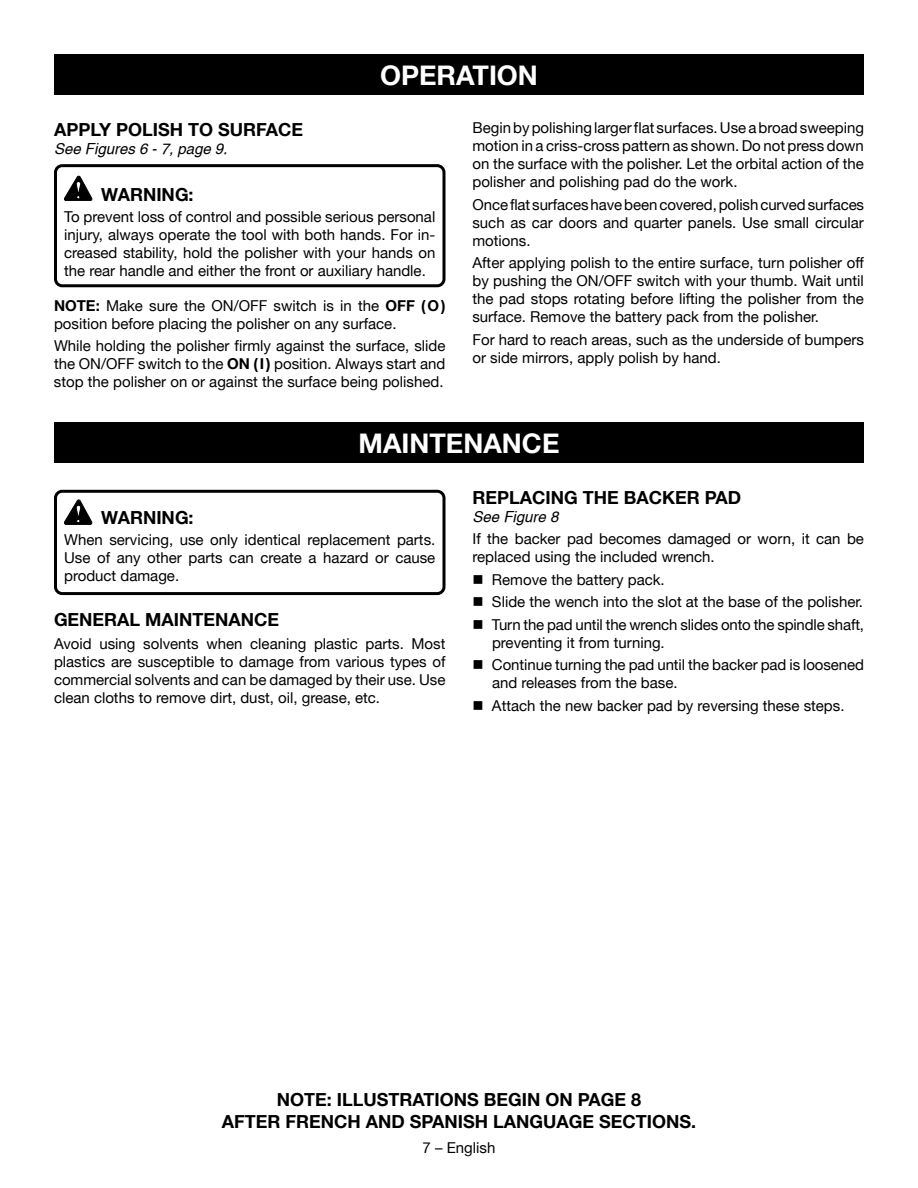
<style>
.page{position:relative;width:918px;height:1188px;background:#fff}
.page>*{position:absolute;margin:0;border:0;box-sizing:border-box;transform-origin:0 0}
.HEADING{font:700 27px "Helvetica Neue";color:#fff}
.Warning{font:700 18px/21.6px "Helvetica Neue";color:#000;text-align:center}
.Heading_2_no_space{font:700 18px "Helvetica Neue";color:#000}
.Heading_2{font:700 18px "Helvetica Neue";color:#000}
.Body_text{font:15px/18px "Helvetica Neue";color:#000;text-align:justify}
.Warning_Text{font:15px/18px "Helvetica Neue";color:#000;text-align:justify}
.bullets{font:15px/18px "Helvetica Neue";color:#000}
.See_figure{font:italic 15px "Helvetica";color:#000}
.s1{font-weight:700}
</style>
<div class="page">
<div style="left:54px;top:54px;width:810px;height:40px;background:#000"></div>
<svg style="left:64px;top:176px;width:28px;height:25px"></svg>
<div style="left:54px;top:164px;width:392px;height:123px;border:3px solid #000;border-radius:7px"></div>
<div style="left:54px;top:422px;width:810px;height:41px;background:#000"></div>
<svg style="left:64px;top:500px;width:28px;height:24px"></svg>
<div style="left:54px;top:490px;width:392px;height:105px;border:3px solid #000;border-radius:7px"></div>
<p class="HEADING" style="left:380px;top:58px;width:159px">OPERATION</p>
<p class="Heading_2_no_space" style="left:54px;top:118px;width:251px">APPLY POLISH TO SURFACE</p>
<p class="See_figure" style="left:54px;top:140px;width:175px">See Figures 6 - 7, page 9.</p>
<p class="Warning" style="left:101px;top:183px;width:94px">WARNING:</p>
<p class="Warning_Text" style="left:64px;top:207px;width:373px">To prevent loss of control and possible serious personal injury, always operate the tool with both hands. For in&shy;creased stability, hold the polisher with your hands on the rear handle and either the front or auxiliary handle.</p>
<p class="Body_text" style="left:54px;top:296px;width:393px"><span class="s1">NOTE:</span> Make sure the ON/OFF switch is in the <span class="s1">OFF (O) </span>position before placing the polisher on any surface.</p>
<p class="Body_text" style="left:54px;top:337px;width:393px">While holding the polisher firmly against the surface, slide the ON/OFF switch to the <span class="s1">ON (I)</span> position. Always start and stop the polisher on or against the surface being polished.</p>
<p class="Body_text" style="left:472px;top:119px;width:393px">Begin by polishing larger flat surfaces. Use a broad sweeping motion in a criss-cross pattern as shown. Do not press down on the surface with the polisher. Let the orbital action of the polisher and polishing pad do the work.</p>
<p class="Body_text" style="left:472px;top:195px;width:393px">Once flat surfaces have been covered, polish curved surfaces such as car doors and quarter panels. Use small circular motions.</p>
<p class="Body_text" style="left:472px;top:254px;width:393px">After applying polish to the entire surface, turn polisher off by pushing the ON/OFF switch with your thumb. Wait until the pad stops rotating before lifting the polisher from the surface. Remove the battery pack from the polisher.</p>
<p class="Body_text" style="left:472px;top:330px;width:393px">For hard to reach areas, such as the underside of bumpers or side mirrors, apply polish by hand.</p>
<p class="HEADING" style="left:359px;top:427px;width:202px">MAINTENANCE</p>
<p class="Warning" style="left:101px;top:507px;width:94px">WARNING:</p>
<p class="Warning_Text" style="left:64px;top:531px;width:373px">When servicing, use only identical replacement parts.<br>Use of any other parts can create a hazard or cause product damage.</p>
<p class="Heading_2" style="left:54px;top:609px;width:227px">GENERAL MAINTENANCE</p>
<p class="Body_text" style="left:54px;top:634px;width:393px">Avoid using solvents when cleaning plastic parts. Most plastics are susceptible to damage from various types of commercial solvents and can be damaged by their use. Use clean cloths to remove dirt, dust, oil, grease, etc.</p>
<p class="Heading_2_no_space" style="left:472px;top:486px;width:270px">REPLACING THE BACKER PAD</p>
<p class="See_figure" style="left:472px;top:508px;width:87px">See Figure 8</p>
<p class="Body_text" style="left:472px;top:530px;width:393px">If the backer pad becomes damaged or worn, it can be replaced using the included wrench.</p>
<p class="bullets" style="left:472px;top:570px;width:194px">■ Remove the battery pack.</p>
<p class="bullets" style="left:472px;top:593px;width:392px">■ Slide the wench into the slot at the base of the polisher.</p>
<p class="bullets" style="left:492px;top:615px;width:374px;text-indent:-20px">■ Turn the pad until the wrench slides onto the spindle shaft, preventing it from turning.</p>
<p class="bullets" style="left:492px;top:656px;width:374px;text-indent:-20px">■ Continue turning the pad until the backer pad is loosened and releases from the base.</p>
<p class="bullets" style="left:472px;top:696px;width:374px">■ Attach the new backer pad by reversing these steps.</p>
<p class="Warning" style="left:222px;top:1089px;width:476px">NOTE: ILLUSTRATIONS BEGIN ON PAGE 8<br>AFTER FRENCH AND SPANISH LANGUAGE SECTIONS.</p>
<p class="Body_text" style="left:423px;top:1139px;width:74px">7 – English</p>
</div>
